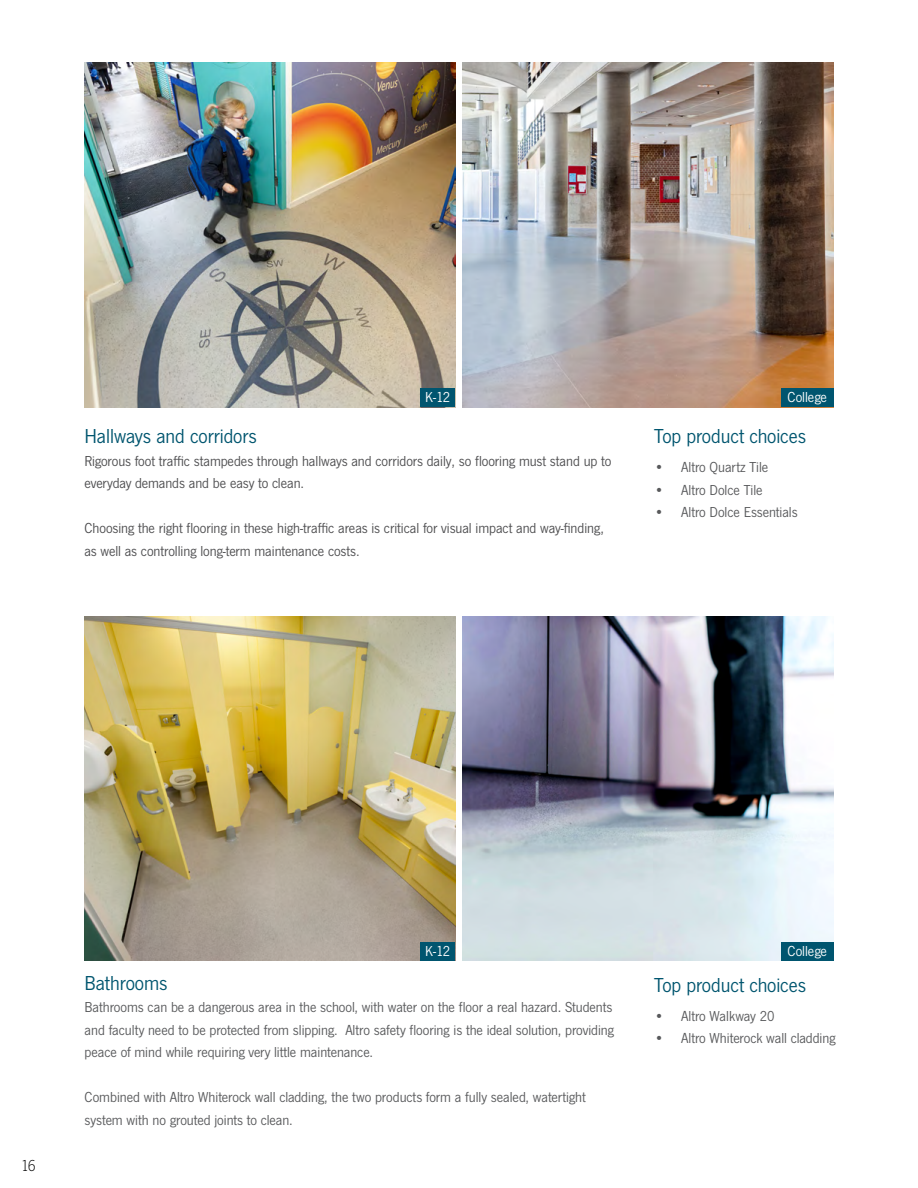
<style>
.page{position:relative;width:918px;height:1188px;background:#fff}
.page>*{position:absolute;margin:0;border:0;box-sizing:border-box;transform-origin:0 0}
.t1{font:21px "News Gothic FS";letter-spacing:-.005em;color:#00556f}
.t2{font:300 16.5px "News Gothic FS";color:#000}
.t3{font:15px/22.5px "News Gothic FS";color:#58595b;text-align:justify}
.t4{font:15px/22.5px "News Gothic FS";letter-spacing:-.005em;color:#4d4d4f}
.t5{font:15px "News Gothic FS";letter-spacing:-.005em;color:#fff}
</style>
<div class="page">
<img style="left:85px;top:63px;width:370px;height:344px">
<img style="left:463px;top:63px;width:370px;height:344px">
<div style="left:420px;top:388px;width:35px;height:19px;background:#00556f"></div>
<div style="left:781px;top:388px;width:52px;height:19px;background:#00556f"></div>
<img style="left:463px;top:617px;width:370px;height:344px">
<div style="left:781px;top:942px;width:52px;height:19px;background:#00556f"></div>
<img style="left:85px;top:617px;width:370px;height:344px">
<div style="left:420px;top:942px;width:35px;height:19px;background:#00556f"></div>
<p class="t5" style="left:425px;top:389px;width:27px">K-12</p>
<p class="t5" style="left:788px;top:389px;width:41px">College</p>
<h1 class="t1" style="left:85px;top:425px;width:174px">Hallways and corridors</h1>
<p class="t4" style="left:85px;top:449px;width:528px">Rigorous foot traffic stampedes through hallways and corridors daily, so flooring must stand up to everyday demands and be easy to clean.</p>
<p class="t4" style="left:85px;top:517px;width:521px">Choosing the right flooring in these high-traffic areas is critical for visual impact and way-finding, as well as controlling long-term maintenance costs.</p>
<h1 class="t1" style="left:654px;top:425px;width:153px">Top product choices</h1>
<p class="t3" style="left:654px;top:456px;width:116px">• Altro Quartz Tile</p>
<p class="t3" style="left:654px;top:479px;width:110px">• Altro Dolce Tile</p>
<p class="t3" style="left:654px;top:501px;width:145px">• Altro Dolce Essentials</p>
<p class="t2" style="left:21px;top:1156px;width:16px">16</p>
<p class="t5" style="left:425px;top:943px;width:27px">K-12</p>
<h1 class="t1" style="left:85px;top:971px;width:85px">Bathrooms</h1>
<p class="t3" style="left:85px;top:996px;width:531px">Bathrooms can be a dangerous area in the school, with water on the floor a real hazard. Students and faculty need to be protected from slipping. Altro safety flooring is the ideal solution, providing peace of mind while requiring very little maintenance.</p>
<p class="t3" style="left:85px;top:1086px;width:503px">Combined with Altro Whiterock wall cladding, the two products form a fully sealed, watertight system with no grouted joints to clean.</p>
<p class="t5" style="left:788px;top:943px;width:41px">College</p>
<h1 class="t1" style="left:654px;top:973px;width:153px">Top product choices</h1>
<p class="t3" style="left:654px;top:1005px;width:122px">• Altro Walkway 20</p>
<p class="t3" style="left:654px;top:1027px;width:183px">• Altro Whiterock wall cladding</p>
</div>
